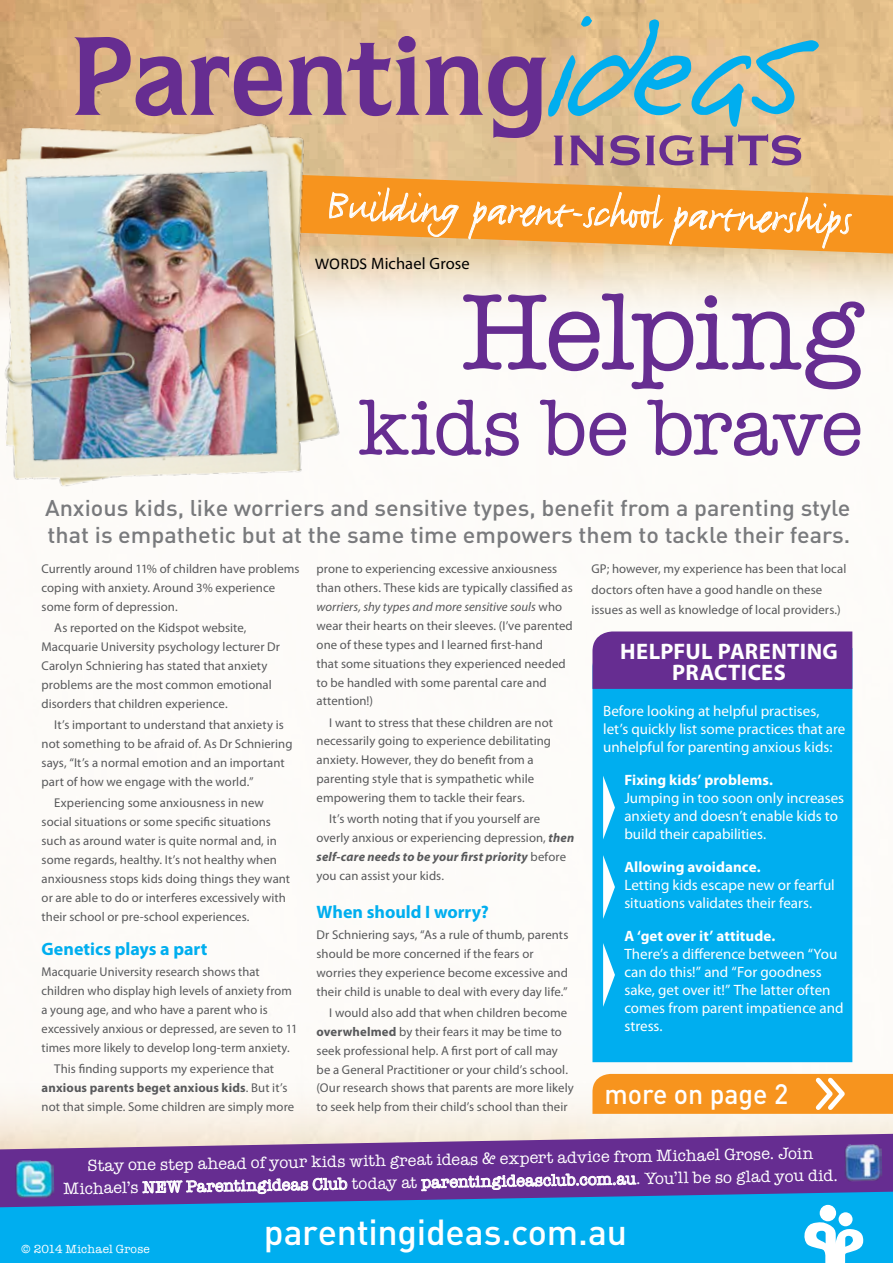
<style>
.page{position:relative;width:893px;height:1263px;background:#fff}
.page>*{position:absolute;margin:0;border:0;box-sizing:border-box;transform-origin:0 0}
.t1{font:111.6px "American Typewriter";letter-spacing:-.025em;color:#662d91}
.t2{font:80.7px "American Typewriter";letter-spacing:-.015em;color:#662d91}
.t3{font:56.4px "Copperplate";letter-spacing:-.05em;color:#662d91}
.t4{font:46.5px "Justlefthand";color:#fff}
.t5{font:500 35.7px "DIN";letter-spacing:-.01em;color:#fff}
.t6{font:500 27.75px "DIN";color:#fff;scale:.96 1}
.t7{font:500 22.5px/27px "DIN";color:#797a7d;scale:1.04 1}
.t8{font:700 22.5px/21px "Myriad Pro";letter-spacing:.02em;color:#fff;text-align:center}
.t9{font:700 18px "Myriad Pro";color:#00aeef}
.t10{font:16.5px/22.5px "American Typewriter";color:#fff;text-align:center}
.t11{font:16.5px "Myriad Pro";letter-spacing:.005em;color:#000}
.t12{font:15px/18px "Myriad Pro";color:#fff}
.t13{font:700 15px "Myriad Pro";letter-spacing:.005em;color:#fff}
.t14{font:12.75px/18.9px "Myriad Pro";letter-spacing:.005em;color:#58595b}
.t15{font:12px "American Typewriter";letter-spacing:.015em;color:#fff}
.s1{font-family:"Calibri"}
.s2{font-weight:700}
.s3{font-style:italic}
.s4{font-weight:700;font-style:italic}
</style>
<div class="page">
<img style="left:0;top:0;width:893px;height:316px">
<div style="left:592px;top:689px;width:260px;height:373px;background:#00aeef"></div>
<div style="left:592px;top:631px;width:260px;height:58px;background:#662d91"></div>
<svg style="left:603px;top:776px;width:12px;height:63px"></svg>
<svg style="left:603px;top:855px;width:12px;height:64px"></svg>
<svg style="left:603px;top:943px;width:12px;height:64px"></svg>
<svg style="left:74px;top:37px;width:208px;height:72px;background:#ac7e8b"></svg>
<svg style="left:288px;top:16px;width:531px;height:122px;background:#b8a899"></svg>
<svg style="left:344px;top:173px;width:549px;height:80px;background:#e7b674"></svg>
<svg style="left:344px;top:179px;width:115px;height:58px;background:#f7a13a"></svg>
<svg style="left:468px;top:182px;width:384px;height:66px;background:#f4a342"></svg>
<svg style="left:0;top:1073px;width:893px;height:190px;background:#7d9ec5"></svg>
<img style="left:0;top:109px;width:344px;height:378px">
<h3 class="t3" style="left:549px;top:113px;width:258px">INSIGHTS</h3>
<h3 class="t4" style="left:328px;top:177px;width:526px;rotate:2deg">Building parent-school partnerships</h3>
<p class="t11" style="left:315px;top:254px;width:157px"><span class="s1">WORDS</span> Michael Grose</p>
<h1 class="t1" style="left:461px;top:247px;width:404px">Helping</h1>
<h2 class="t2" style="left:358px;top:366px;width:506px">kids be brave</h2>
<h3 class="t7" style="left:45px;top:494px;width:776px">Anxious kids, like worriers and sensitive types, benefit from a parenting style that is empathetic but at the same time empowers them to tackle their fears.</h3>
<p class="t14" style="left:42px;top:559px;width:259px">Currently around 11% of children have problems coping with anxiety. Around 3% experience some form of depression.</p>
<p class="t14" style="left:42px;top:619px;width:240px;text-indent:13px">As reported on the Kidspot website, Macquarie University psychology lecturer Dr Carolyn Schniering has stated that anxiety problems are the most common emotional disorders that children experience.</p>
<p class="t14" style="left:42px;top:716px;width:252px;text-indent:13px">It’s important to understand that anxiety is not something to be afraid of. As Dr Schniering says, “It’s a normal emotion and an important part of how we engage with the world.”</p>
<p class="t14" style="left:42px;top:794px;width:250px;text-indent:13px">Experiencing some anxiousness in new social situations or some specific situations such as around water is quite normal and, in some regards, healthy. It’s not healthy when anxiousness stops kids doing things they want or are able to do or interferes excessively with their school or pre-school experiences.</p>
<h3 class="t9" style="left:42px;top:939px;width:167px">Genetics plays a part</h3>
<p class="t14" style="left:42px;top:963px;width:257px">Macquarie University research shows that children who display high levels of anxiety from a young age, and who have a parent who is excessively anxious or depressed, are seven to 11 times more likely to develop long-term anxiety.</p>
<p class="t14" style="left:42px;top:1060px;width:254px;text-align:center">This finding supports my experience that <span class="s2">anxious parents beget anxious kids</span>. But it’s not that simple. Some children are simply more</p>
<p class="t14" style="left:317px;top:560px;width:258px">prone to experiencing excessive anxiousness than others. These kids are typically classified as <span class="s3">worriers, shy types and more sensitive souls</span> who wear their hearts on their sleeves. (I’ve parented one of these types and I learned first-hand<br>that some situations they experienced needed to be handled with some parental care and attention!)</p>
<p class="t14" style="left:317px;top:713px;width:238px;text-indent:13px">I want to stress that these children are not necessarily going to experience debilitating anxiety. However, they do benefit from a parenting style that is sympathetic while empowering them to tackle their fears.</p>
<p class="t14" style="left:317px;top:810px;width:259px;text-indent:13px">It’s worth noting that if you yourself are overly anxious or experiencing depression, <span class="s4">then self-care needs to be your first priority</span> before you can assist your kids.</p>
<h3 class="t9" style="left:317px;top:902px;width:174px">When should I worry?</h3>
<p class="t14" style="left:317px;top:925px;width:253px">Dr Schniering says, “As a rule of thumb, parents should be more concerned if the fears or worries they experience become excessive and their child is unable to deal with every day life.”</p>
<p class="t14" style="left:317px;top:1003px;width:259px;text-indent:13px">I would also add that when children become <span class="s2">overwhelmed</span> by their fears it may be time to seek professional help. A first port of call may be a General Practitioner or your child’s school. (Our research shows that parents are more likely to seek help from their child’s school than their</p>
<p class="t14" style="left:591px;top:559px;width:256px;line-height:20.5px">GP; however, my experience has been that local doctors often have a good handle on these issues as well as knowledge of local providers.)</p>
<h3 class="t8" style="left:620px;top:641px;width:219px">Helpful parenting practices</h3>
<p class="t12" style="left:603px;top:702px;width:244px">Before looking at helpful practises, let’s quickly list some practices that are unhelpful for parenting anxious kids:</p>
<p class="t13" style="left:624px;top:772px;width:150px">Fixing kids’ problems.</p>
<p class="t12" style="left:624px;top:789px;width:221px">Jumping in too soon only increases anxiety and doesn’t enable kids to build their capabilities.</p>
<p class="t13" style="left:624px;top:858px;width:138px">Allowing avoidance.</p>
<p class="t12" style="left:624px;top:876px;width:212px">Letting kids escape new or fearful situations validates their fears.</p>
<p class="t13" style="left:624px;top:927px;width:152px">A ‘get over it’ attitude.</p>
<p class="t12" style="left:624px;top:945px;width:221px">There’s a difference between “You can do this!” and “For goodness sake, get over it!” The latter often comes from parent impatience and stress.</p>
<h3 class="t6" style="left:604px;top:1076px;width:193px">more on page 2</h3>
<p class="t10" style="left:63px;top:1154px;width:776px;rotate:-1deg">Stay one step ahead of your kids with great ideas &amp; expert advice from Michael Grose. Join<br>Michael’s NEW Parentingideas Club today at parentingideasclub.com.au. You’ll be so glad you did.</p>
<p class="t15" style="left:21px;top:1239px;width:130px">© 2014 Michael Grose</p>
<h3 class="t5" style="left:264px;top:1209px;width:365px">parentingideas.com.au</h3>
</div>
